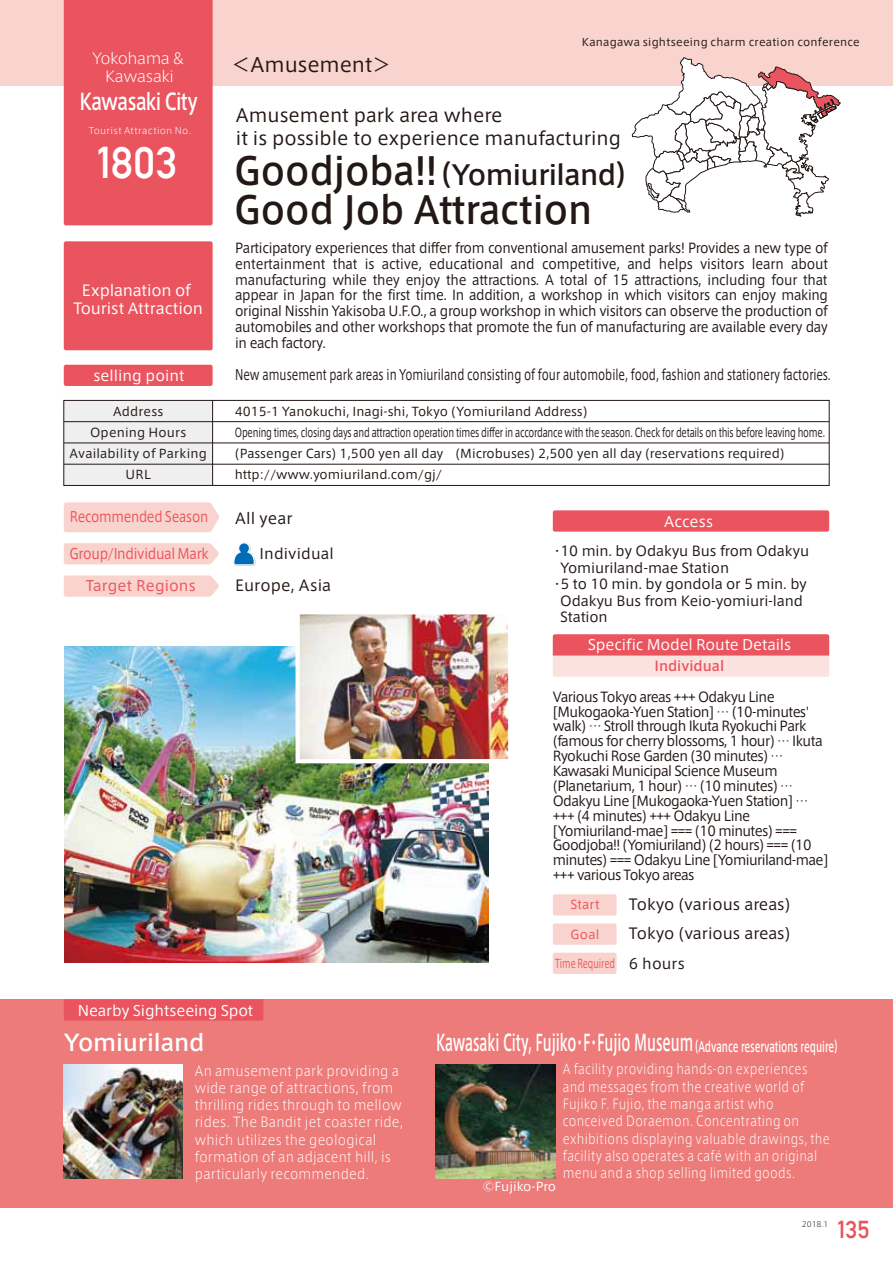
<style>
.page{position:relative;width:893px;height:1263px;background:#fff}
.page>*{position:absolute;margin:0;border:0;box-sizing:border-box;transform-origin:0 0}
.t1{font:43.5px "Alte DIN1451 Mittelschrift";color:#fff}
.t2{font:500 37.5px/38.2px "Axis Pro N";color:#221815;scale:.95 1}
.t3{font:500 27px "Axis Pro N";letter-spacing:-.02em;color:#221815}
.t4{font:24px "Alte DIN1451 Mittelschrift";color:#ea545e}
.t5{font:500 22.5px "Axis Pro N";letter-spacing:-.005em;color:#fff;scale:.59 1}
.t6{font:500 22.5px "Axis Pro N";letter-spacing:-.035em;color:#fff;scale:.79 1}
.t7{font:500 22.5px "Axis Pro N";letter-spacing:-.005em;color:#fff}
.t8{font:19.5px "Axis Pro N";letter-spacing:-.005em;color:#221815}
.t9{font:18px/23.4px "Axis Pro N";color:#221815}
.t10{font:15px "Axis Pro N";color:#221815}
.t11{font:15px/18px "Axis Pro N";letter-spacing:-.015em;color:#fff;text-align:center}
.t12{font:300 15px/18px "Axis Pro N";letter-spacing:-.035em;color:#fff;text-align:center}
.t13{font:14.25px "Axis Pro N";color:#221815;scale:.73 1}
.t14{font:14.25px "Axis Pro N";letter-spacing:-.005em;color:#fff}
.t15{font:500 14.25px "Axis Pro N";color:#fff;scale:.64 1}
.t16{font:14.25px "Axis Pro N";letter-spacing:-.025em;color:#ea545e;scale:.88 1}
.t17{font:14.25px "Axis Pro N";letter-spacing:-.025em;color:#ea545e;scale:.85 1}
.t18{font:14.25px "Axis Pro N";letter-spacing:.005em;color:#ea545e}
.t19{font:14.25px "Axis Pro N";color:#221815}
.t20{font:13.5px/15.8px "Axis Pro N";letter-spacing:-.045em;color:#221815;text-align:justify;scale:.92 1}
.t21{font:13.5px/14.9px "Axis Pro N";letter-spacing:-.045em;color:#221815;scale:.95 1}
.t22{font:300 13.5px/17.2px "Axis Pro N";letter-spacing:.02em;color:#fff;scale:.83 1}
.t23{font:300 13.5px/17.2px "Axis Pro N";letter-spacing:.02em;color:#fff;scale:.9 1}
.t24{font:13.5px "Axis Pro N";letter-spacing:-.01em;color:#221815}
.t25{font:500 13.5px "Axis Pro N";color:#ea545e}
.t26{font:12px/21px "Axis Pro N";letter-spacing:-.01em;color:#221815}
.t27{font:12px/21.3px "Axis Pro N";letter-spacing:.015em;color:#221815;text-align:center}
.t28{font:12px "Axis Pro N";letter-spacing:-.01em;color:#ea545e;scale:.68 1}
.t29{font:12px "Axis Pro N";color:#fff}
.t30{font:12px "Axis Pro N";letter-spacing:-.01em;color:#ea545e}
.t31{font:10.5px "Axis Pro N";letter-spacing:.02em;color:#221815}
.t32{font:300 9px "Axis Pro N";letter-spacing:.03em;color:#fff}
.t33{font:300 7.5px "Axis Pro N";color:#221815}
.s1{font-size:37.5px}
.s2{font-size:14.25px;color:#221815}
</style>
<div class="page">
<div style="left:0;top:999px;width:893px;height:209px;background:#ed7b79"></div>
<div style="left:0;top:0;width:893px;height:85px;background:#f9d3cd"></div>
<div style="left:64px;top:0;width:149px;height:225px;background:#ea545e"></div>
<svg style="left:632px;top:57px;width:209px;height:160px"></svg>
<img style="left:65px;top:646px;width:424px;height:316px">
<img style="left:300px;top:615px;width:207px;height:143px">
<div style="left:295px;top:610px;width:217px;height:153px;border:4px solid #fff"></div>
<div style="left:64px;top:241px;width:149px;height:109px;background:#ea545e;border-radius:2px"></div>
<div style="left:64px;top:365px;width:149px;height:21px;background:#ea545e;border-radius:2px"></div>
<div style="left:64px;top:400px;width:149px;height:86px;background:#efefef"></div>
<hr style="left:212px;top:400px;width:1px;height:86px;background:#221815">
<hr style="left:64px;top:442px;width:765px;height:1px;background:#221815">
<hr style="left:64px;top:421px;width:765px;height:1px;background:#221815">
<hr style="left:64px;top:464px;width:765px;height:1px;background:#221815">
<div style="left:63px;top:400px;width:767px;height:86px;border:1px solid #221815"></div>
<div style="left:64px;top:502px;width:155px;height:30px;background:#f9d3cd"></div>
<svg style="left:64px;top:543px;width:155px;height:21px;background:#f9d4ce"></svg>
<svg style="left:64px;top:575px;width:155px;height:22px;background:#f9d5cf"></svg>
<svg style="left:233px;top:542px;width:23px;height:24px"></svg>
<div style="left:553px;top:510px;width:276px;height:22px;background:#ea545e;border-radius:2px"></div>
<div style="left:553px;top:634px;width:276px;height:43px;background:#fbe2de;border-radius:2px"></div>
<div style="left:553px;top:634px;width:276px;height:21px;background:#ea545e"></div>
<div style="left:553px;top:894px;width:64px;height:21px;background:#f9d3cd;border-radius:2px"></div>
<div style="left:553px;top:953px;width:64px;height:21px;background:#f9d3cd;border-radius:2px"></div>
<div style="left:553px;top:923px;width:64px;height:22px;background:#f9d3cd;border-radius:2px"></div>
<div style="left:64px;top:999px;width:199px;height:21px;background:#ea545e"></div>
<img style="left:64px;top:1064px;width:119px;height:115px">
<img style="left:436px;top:1064px;width:119px;height:115px">
<p class="t12" style="left:92px;top:49px;width:93px">Yokohama &amp;<br>Kawasaki</p>
<h3 class="t6" style="left:80px;top:90px;width:151px">Kawasaki City</h3>
<p class="t32" style="left:89px;top:126px;width:104px">Tourist Attraction No.</p>
<h1 class="t1" style="left:96px;top:137px;width:83px">1803</h1>
<p class="t11" style="left:73px;top:281px;width:131px">Explanation of<br>Tourist Attraction</p>
<p class="t31" style="left:582px;top:37px;width:280px">Kanagawa sightseeing charm creation conference</p>
<h3 class="t8" style="left:232px;top:55px;width:161px">＜Amusement＞</h3>
<h3 class="t9" style="left:236px;top:103px;width:387px">Amusement park area where<br>it is possible to experience manufacturing</h3>
<h3 class="t3" style="left:234px;top:162px;width:410px"><span class="s1">Goodjoba!</span>（Yomiuriland）</h3>
<h2 class="t2" style="left:234px;top:152px;width:378px;text-indent:192px">!<br>Good Job Attraction</h2>
<p class="t20" style="left:235px;top:240px;width:646px">Participatory experiences that differ from conventional amusement parks! Provides a new type of entertainment that is active, educational and competitive, and helps visitors learn about manufacturing while they enjoy the attractions. A total of 15 attractions, including four that appear in Japan for the first time. In addition, a workshop in which visitors can enjoy making original Nisshin Yakisoba U.F.O., a group workshop in which visitors can observe the production of automobiles and other workshops that promote the fun of manufacturing are available every day in each factory.</p>
<p class="t14" style="left:94px;top:368px;width:92px">selling point</p>
<p class="t13" style="left:235px;top:368px;width:817px">New amusement park areas in Yomiuriland consisting of four automobile, food, fashion and stationery factories.</p>
<p class="t27" style="left:70px;top:400px;width:139px">Address<br>Opening Hours<br>Availability of Parking<br>URL</p>
<p class="t26" style="left:235px;top:401px;width:592px">4015-1 Yanokuchi, Inagi-shi, Tokyo (Yomiuriland Address)<br>Opening times, closing days and attraction operation times differ in accordance with the season. Check for details on this before leaving home. (Passenger Cars) 1,500 yen all day　(Microbuses) 2,500 yen all day (reservations required) http://www.yomiuriland.com/gj/</p>
<p class="t17" style="left:70px;top:510px;width:164px">Recommended Season</p>
<p class="t16" style="left:69px;top:547px;width:160px">Group/Individual Mark</p>
<p class="t18" style="left:86px;top:579px;width:112px">Target Regions</p>
<p class="t10" style="left:235px;top:511px;width:59px">All year</p>
<p class="t19" style="left:260px;top:546px;width:76px">Individual</p>
<p class="t10" style="left:235px;top:578px;width:98px">Europe, Asia</p>
<p class="t14" style="left:78px;top:1003px;width:177px">Nearby Sightseeing Spot</p>
<h3 class="t7" style="left:64px;top:1031px;width:142px">Yomiuriland</h3>
<p class="t23" style="left:195px;top:1062px;width:233px">An amusement park providing a wide range of attractions, from thrilling rides through to mellow rides. The Bandit jet coaster ride, which utilizes the geological formation of an adjacent hill, is particularly recommended.</p>
<p class="t14" style="left:664px;top:514px;width:50px">Access</p>
<p class="t24" style="left:550px;top:544px;width:260px">・10 min. by Odakyu Bus from Odakyu</p>
<p class="t24" style="left:560px;top:561px;width:171px">Yomiuriland-mae Station</p>
<p class="t24" style="left:550px;top:577px;width:258px">・5 to 10 min. by gondola or 5 min. by</p>
<p class="t24" style="left:560px;top:594px;width:244px">Odakyu Bus from Keio-yomiuri-land</p>
<p class="t24" style="left:560px;top:610px;width:49px">Station</p>
<p class="t14" style="left:588px;top:638px;width:205px">Specific Model Route Details</p>
<p class="t25" style="left:654px;top:659px;width:71px">Individual</p>
<p class="t21" style="left:553px;top:689px;width:292px">Various Tokyo areas +++ Odakyu Line [Mukogaoka-Yuen Station] … (10-minutes' walk) … Stroll through Ikuta Ryokuchi Park (famous for cherry blossoms, 1 hour) … Ikuta Ryokuchi Rose Garden (30 minutes) … Kawasaki Municipal Science Museum (Planetarium, 1 hour) … (10 minutes) … Odakyu Line [Mukogaoka-Yuen Station] … +++ (4 minutes) +++ Odakyu Line [Yomiuriland-mae] === (10 minutes) === Goodjoba!! (Yomiuriland) (2 hours) === (10 minutes) === Odakyu Line [Yomiuriland-mae] +++ various Tokyo areas</p>
<p class="t30" style="left:570px;top:898px;width:31px">Start</p>
<p class="t10" style="left:629px;top:896px;width:163px">Tokyo (various areas)</p>
<p class="t30" style="left:571px;top:928px;width:30px">Goal</p>
<p class="t10" style="left:629px;top:926px;width:163px">Tokyo (various areas)</p>
<p class="t28" style="left:555px;top:957px;width:192px">Time Required <span class="s2">6 hours</span></p>
<h3 class="t5" style="left:436px;top:1031px;width:438px">Kawasaki City, Fujiko・F・Fujio Museum</h3>
<p class="t22" style="left:563px;top:1061px;width:323px">A facility providing hands-on experiences and messages from the creative world of Fujiko F. Fujio, the manga artist who conceived Doraemon. Concentrating on exhibitions displaying valuable drawings, the facility also operates a café with an original menu and a shop selling limited goods.</p>
<p class="t15" style="left:689px;top:1040px;width:242px">（Advance reservations require）</p>
<p class="t29" style="left:483px;top:1181px;width:75px">©Fujiko-Pro</p>
<p class="t33" style="left:802px;top:1220px;width:28px">2018.1</p>
<h3 class="t4" style="left:837px;top:1214px;width:34px">135</h3>
</div>
